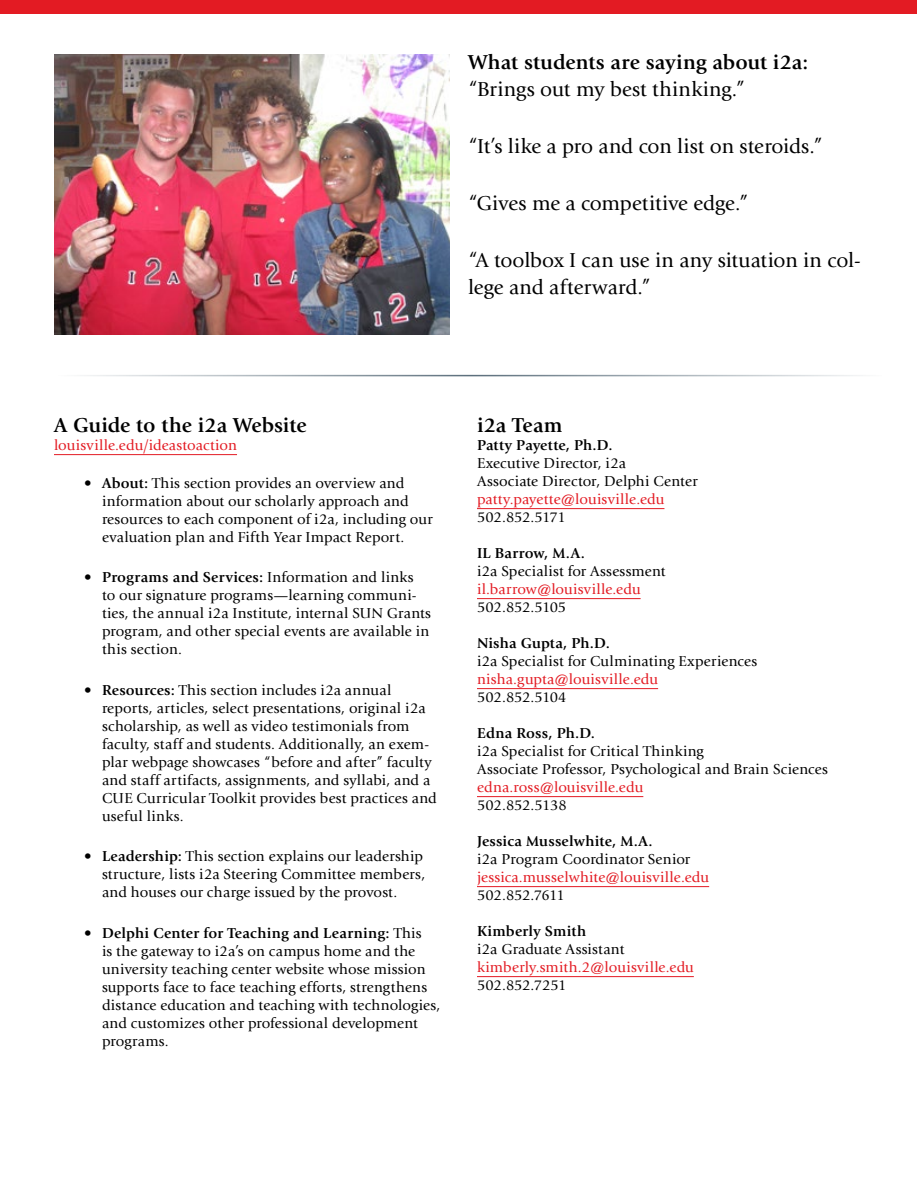
<style>
.page{position:relative;width:918px;height:1188px;background:#fff}
.page>*{position:absolute;margin:0;border:0;box-sizing:border-box;transform-origin:0 0}
.t1{font:21px/27px "Giovanni Std";color:#000}
.t2{font:700 21px "Giovanni Std";letter-spacing:.005em;color:#000}
.t3{font:15px/18px "Giovanni Std";letter-spacing:.01em;color:#000}
.t4{font:15px "Giovanni Std";letter-spacing:.01em;color:#e31b23}
.t5{font:700 15px "Giovanni Std";letter-spacing:.01em;color:#000}
.t6{font:15px "Giovanni Std";letter-spacing:-.01em;color:#000}
.t7{font:15px "Giovanni Std";letter-spacing:-.025em;color:#000}
.t8{font:15px "Giovanni Std";letter-spacing:-.035em;color:#000}
.s1{font-weight:700}
</style>
<div class="page">
<img style="left:54px;top:54px;width:396px;height:281px">
<hr style="left:54px;top:375px;width:828px;height:1px;background:#5c6f7c">
<hr style="left:54px;top:454px;width:183px;height:1px;background:#e31b23">
<div style="left:1px;top:0;width:916px;height:14px;background:#e31b23"></div>
<hr style="left:477px;top:508px;width:187px;height:1px;background:#e31b23">
<hr style="left:477px;top:598px;width:164px;height:1px;background:#e31b23">
<hr style="left:477px;top:688px;width:181px;height:1px;background:#e31b23">
<hr style="left:477px;top:796px;width:166px;height:1px;background:#e31b23">
<hr style="left:477px;top:886px;width:232px;height:1px;background:#e31b23">
<hr style="left:477px;top:976px;width:217px;height:1px;background:#e31b23">
<h1 class="t2" style="left:468px;top:50px;width:342px">What students are saying about i2a:</h1>
<h1 class="t1" style="left:468px;top:76px;width:278px">“Brings out my best thinking.”</h1>
<h1 class="t1" style="left:468px;top:133px;width:356px">“It’s like a pro and con list on steroids.”</h1>
<h1 class="t1" style="left:468px;top:190px;width:282px">“Gives me a competitive edge.”</h1>
<h1 class="t1" style="left:468px;top:247px;width:394px">“A toolbox I can use in any situation in col&shy;lege and afterward.”</h1>
<h1 class="t2" style="left:54px;top:413px;width:254px">A Guide to the i2a Website</h1>
<p class="t4" style="left:54px;top:437px;width:185px">louisville.edu/ideastoaction</p>
<p class="t3" style="left:102px;top:474px;width:332px;text-indent:-18px">• <span class="s1">About:</span> This section provides an overview and information about our scholarly approach and resources to each component of i2a, including our evaluation plan and Fifth Year Impact Report.</p>
<p class="t3" style="left:102px;top:568px;width:331px;text-indent:-18px">• <span class="s1">Programs and Services:</span> Information and links<br>to our signature programs—learning communi&shy;ties, the annual i2a Institute, internal SUN Grants program, and other special events are available in this section.</p>
<p class="t3" style="left:102px;top:681px;width:336px;text-indent:-18px">• <span class="s1">Resources:</span> This section includes i2a annual reports, articles, select presentations, original i2a scholarship, as well as video testimonials from faculty, staff and students. Additionally, an exem&shy;plar webpage showcases “before and after” faculty and staff artifacts, assignments, and syllabi, and a CUE Curricular Toolkit provides best practices and useful links.</p>
<p class="t3" style="left:102px;top:847px;width:325px;text-indent:-18px">• <span class="s1">Leadership:</span> This section explains our leadership structure, lists i2a Steering Committee members, and houses our charge issued by the provost.</p>
<p class="t3" style="left:102px;top:924px;width:340px;text-indent:-18px">• <span class="s1">Delphi Center for Teaching and Learning:</span> This<br>is the gateway to i2a’s on campus home and the university teaching center website whose mission supports face to face teaching efforts, strengthens distance education and teaching with technologies, and customizes other professional development programs.</p>
<h1 class="t2" style="left:477px;top:413px;width:87px">i2a Team</h1>
<p class="t5" style="left:477px;top:436px;width:137px">Patty Payette, Ph.D.</p>
<p class="t3" style="left:477px;top:454px;width:222px">Executive Director, i2a<br>Associate Director, Delphi Center</p>
<p class="t4" style="left:477px;top:491px;width:189px">patty.payette@louisville.edu</p>
<p class="t7" style="left:477px;top:509px;width:90px">502.852.5171</p>
<p class="t5" style="left:477px;top:544px;width:109px">IL Barrow, M.A.</p>
<p class="t3" style="left:477px;top:562px;width:190px">i2a Specialist for Assessment</p>
<p class="t4" style="left:477px;top:581px;width:165px">il.barrow@louisville.edu</p>
<p class="t6" style="left:477px;top:599px;width:91px">502.852.5105</p>
<p class="t5" style="left:477px;top:634px;width:134px">Nisha Gupta, Ph.D.</p>
<p class="t3" style="left:477px;top:652px;width:282px">i2a Specialist for Culminating Experiences</p>
<p class="t4" style="left:477px;top:671px;width:183px">nisha.gupta@louisville.edu</p>
<p class="t6" style="left:477px;top:689px;width:91px">502.852.5104</p>
<p class="t5" style="left:477px;top:724px;width:120px">Edna Ross, Ph.D.</p>
<p class="t3" style="left:477px;top:742px;width:352px">i2a Specialist for Critical Thinking<br>Associate Professor, Psychological and Brain Sciences</p>
<p class="t4" style="left:477px;top:779px;width:168px">edna.ross@louisville.edu</p>
<p class="t6" style="left:477px;top:797px;width:91px">502.852.5138</p>
<p class="t5" style="left:477px;top:832px;width:177px">Jessica Musselwhite, M.A.</p>
<p class="t3" style="left:477px;top:850px;width:215px">i2a Program Coordinator Senior</p>
<p class="t4" style="left:477px;top:869px;width:234px">jessica.musselwhite@louisville.edu</p>
<p class="t8" style="left:477px;top:887px;width:89px">502.852.7611</p>
<p class="t5" style="left:477px;top:922px;width:111px">Kimberly Smith</p>
<p class="t3" style="left:477px;top:940px;width:149px">i2a Graduate Assistant</p>
<p class="t4" style="left:477px;top:959px;width:218px">kimberly.smith.2@louisville.edu</p>
<p class="t6" style="left:477px;top:977px;width:91px">502.852.7251</p>
</div>
